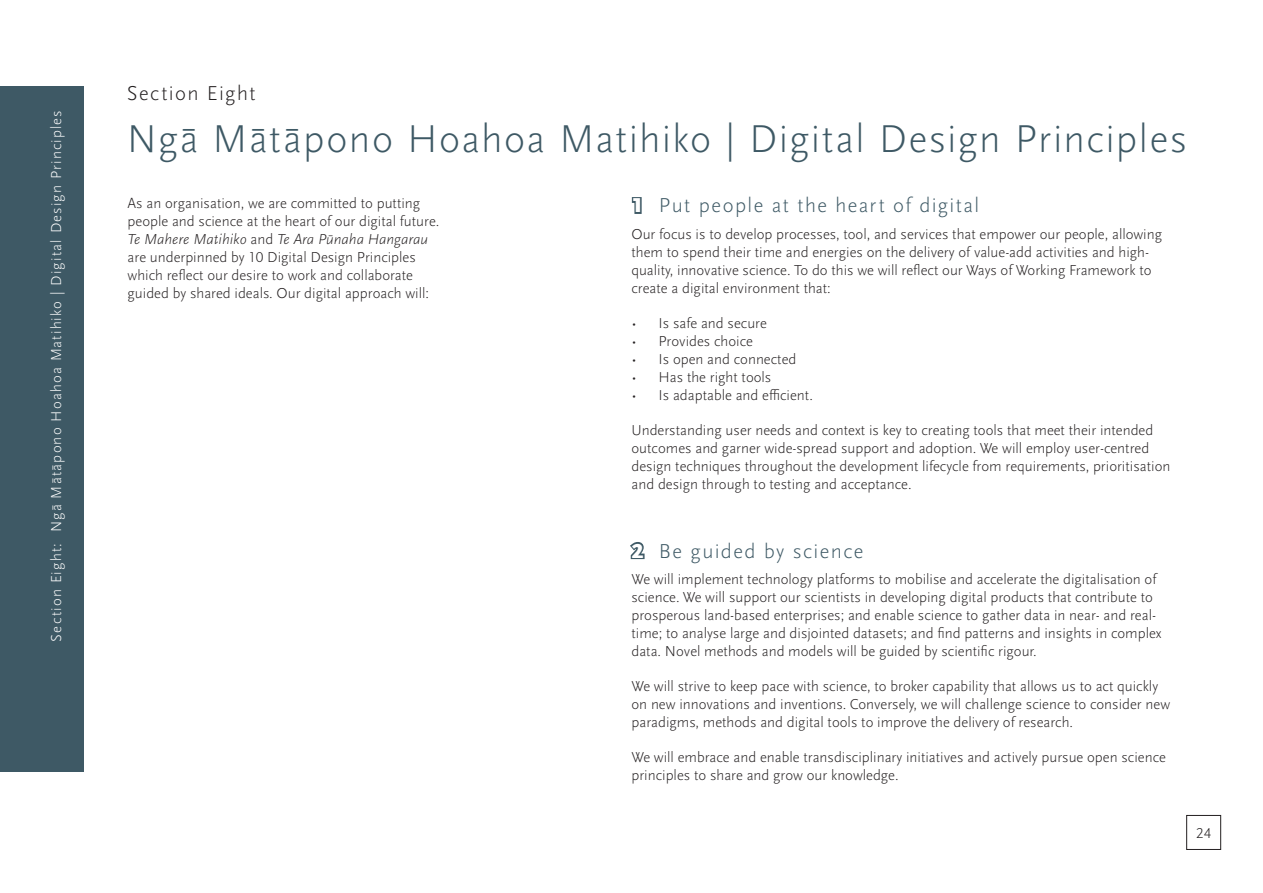
<style>
.page{position:relative;width:1263px;height:893px;background:#fff}
.page>*{position:absolute;margin:0;border:0;box-sizing:border-box;transform-origin:0 0}
.t1{font:300 40.5px "Scala Sans Pro";letter-spacing:.035em;color:#3e5965}
.t2{font:300 21px "Scala Sans Pro";letter-spacing:.065em;color:#3e5965}
.t3{font:300 21px "Scala Sans Pro";letter-spacing:.065em;color:#231f20}
.t4{font:300 15px/18px "Scala Sans Pro";color:#231f20}
.t5{font:300 15px "Scala Sans Pro";letter-spacing:.075em;color:#fff}
.s1{font-style:italic}
.s2{font-weight:900}
</style>
<div class="page">
<div style="left:0;top:86px;width:83px;height:685px;background:#3e5965"></div>
<div style="left:1186px;top:815px;width:35px;height:35px;border:1px solid #231f20"></div>
<h2 class="t3" style="left:127px;top:82px;width:130px">Section Eight</h2>
<p class="t5" style="left:48px;top:641px;width:533px;rotate:-90deg">Section Eight: Ngā Mātāpono Hoahoa Matihiko | Digital Design Principles</p>
<h1 class="t1" style="left:127px;top:116px;width:1062px">Ngā Mātāpono Hoahoa Matihiko | Digital Design Principles</h1>
<p class="t4" style="left:128px;top:194px;width:313px">As an organisation, we are committed to putting people and science at the heart of our digital future.<br><span class="s1">Te Mahere Matihiko</span> and <span class="s1">Te Ara Pūnaha Hangarau </span>are underpinned by 10 Digital Design Principles which reflect our desire to work and collaborate guided by shared ideals. Our digital approach will:</p>
<h2 class="t2" style="left:631px;top:194px;width:349px"><span class="s2">1</span> Put people at the heart of digital</h2>
<p class="t4" style="left:631px;top:225px;width:532px">Our focus is to develop processes, tool, and services that empower our people, allowing them to spend their time and energies on the delivery of value-add activities and high&shy;quality, innovative science. To do this we will reflect our Ways of Working Framework to create a digital environment that:</p>
<p class="t4" style="left:631px;top:314px;width:137px">• Is safe and secure</p>
<p class="t4" style="left:631px;top:332px;width:123px">• Provides choice</p>
<p class="t4" style="left:631px;top:350px;width:166px">• Is open and connected</p>
<p class="t4" style="left:631px;top:368px;width:141px">• Has the right tools</p>
<p class="t4" style="left:631px;top:386px;width:183px">• Is adaptable and efficient.</p>
<p class="t4" style="left:631px;top:421px;width:540px">Understanding user needs and context is key to creating tools that meet their intended outcomes and garner wide-spread support and adoption. We will employ user-centred design techniques throughout the development lifecycle from requirements, prioritisation and design through to testing and acceptance.</p>
<h2 class="t2" style="left:631px;top:539px;width:233px"><span class="s2">2</span> Be guided by science</h2>
<p class="t4" style="left:631px;top:570px;width:532px">We will implement technology platforms to mobilise and accelerate the digitalisation of science. We will support our scientists in developing digital products that contribute to prosperous land-based enterprises; and enable science to gather data in near- and real&shy;time; to analyse large and disjointed datasets; and find patterns and insights in complex data. Novel methods and models will be guided by scientific rigour.</p>
<p class="t4" style="left:631px;top:677px;width:540px">We will strive to keep pace with science, to broker capability that allows us to act quickly on new innovations and inventions. Conversely, we will challenge science to consider new paradigms, methods and digital tools to improve the delivery of research.</p>
<p class="t4" style="left:631px;top:748px;width:536px">We will embrace and enable transdisciplinary initiatives and actively pursue open science principles to share and grow our knowledge.</p>
<p class="t4" style="left:1196px;top:824px;width:16px">24</p>
</div>
